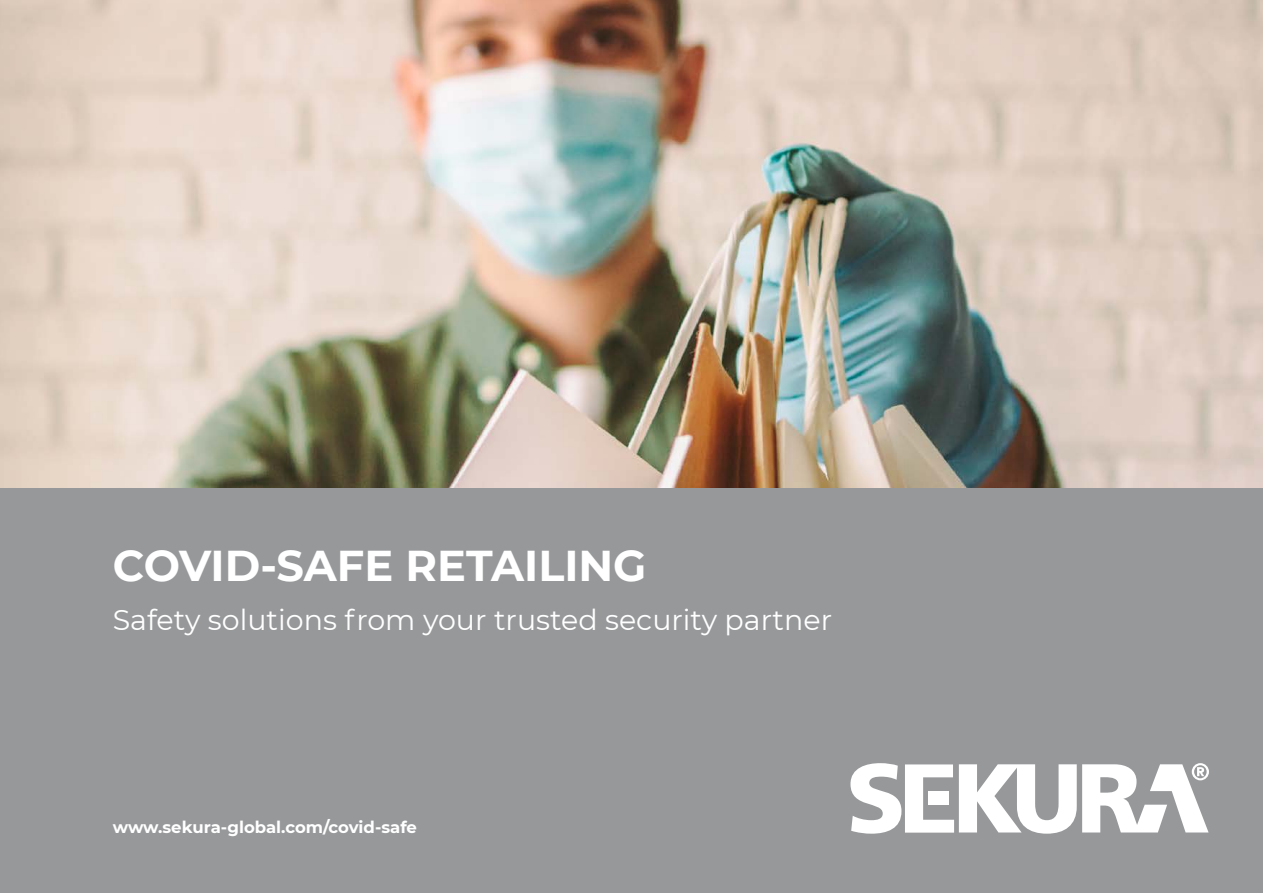
<style>
.page{position:relative;width:1263px;height:893px;background:#96989a}
.page>*{position:absolute;margin:0;border:0;box-sizing:border-box;transform-origin:0 0}
.t1{font:700 43.05px "Montserrat";color:#fff}
.t2{font:28.5px "Montserrat";color:#fff}
.t3{font:700 16.5px "Montserrat";color:#fff}
</style>
<div class="page">
<svg style="left:850px;top:763px;width:359px;height:71px"></svg>
<img style="left:0;top:0;width:1263px;height:487px">
<h1 class="t1" style="left:113px;top:535px;width:535px">COVID-SAFE RETAILING</h1>
<p class="t2" style="left:113px;top:600px;width:721px">Safety solutions from your trusted security partner</p>
<p class="t3" style="left:113px;top:815px;width:306px">www.sekura-global.com/covid-safe</p>
</div>
